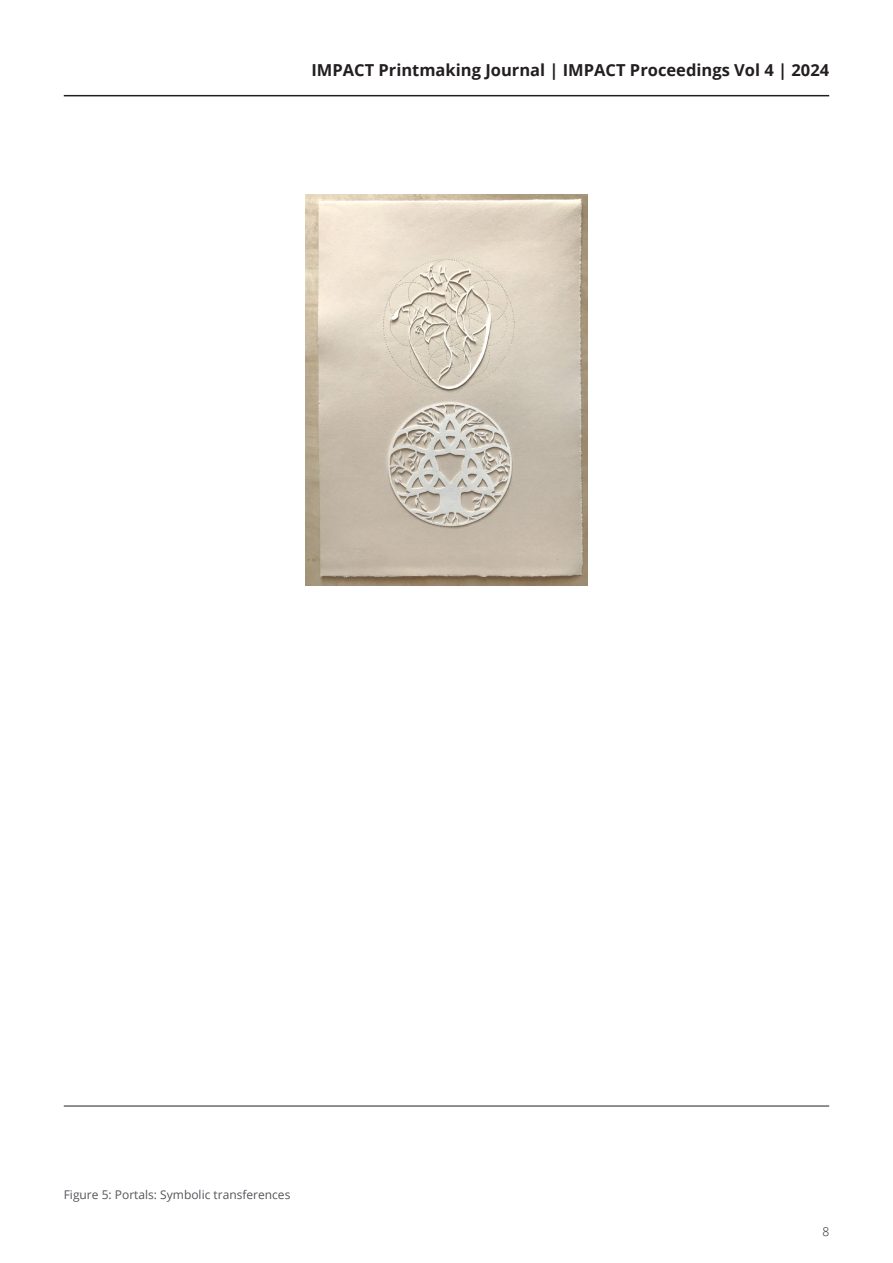
<style>
.page{position:relative;width:893px;height:1263px;background:#fff}
.page>*{position:absolute;margin:0;border:0;box-sizing:border-box;transform-origin:0 0}
.t1{font:700 16.5px "Open Sans";color:#231f20}
.t2{font:12px "Open Sans";color:#54555a}
.t3{font:300 12px "Open Sans";color:#231f20}
</style>
<div class="page">
<hr style="left:64px;top:95px;width:765px;height:1px;background:#231f20">
<hr style="left:64px;top:1106px;width:765px;height:1px;background:#231f20">
<img style="left:305px;top:194px;width:283px;height:392px">
<p class="t1" style="left:311px;top:59px;width:519px">IMPACT Printmaking Journal | IMPACT Proceedings Vol 4 | 2024</p>
<p class="t2" style="left:64px;top:1186px;width:228px">Figure 5: Portals: Symbolic transferences</p>
<p class="t3" style="left:822px;top:1223px;width:8px">8</p>
</div>
